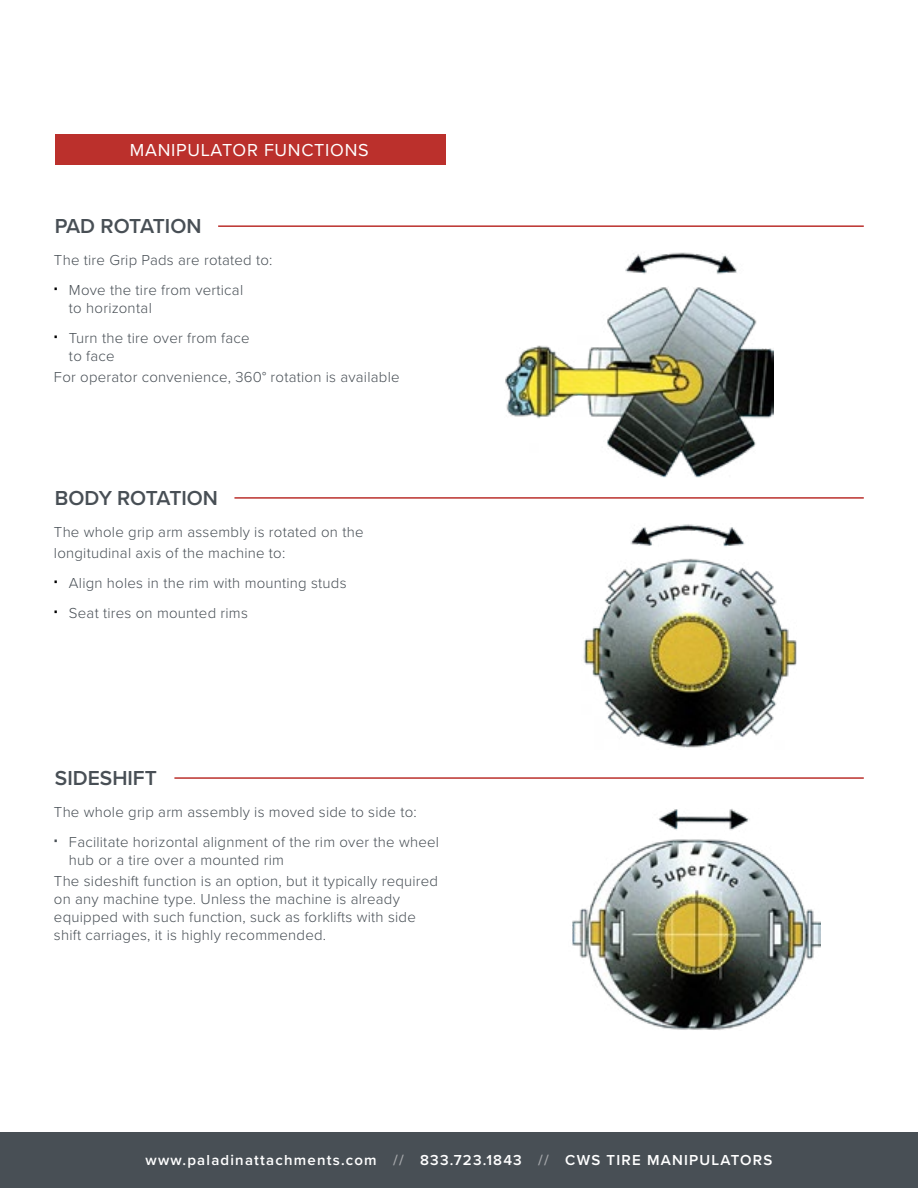
<style>
.page{position:relative;width:918px;height:1188px;background:#fff}
.page>*{position:absolute;margin:0;border:0;box-sizing:border-box;transform-origin:0 0}
.t1{font:600 21px "Proxima Nova";color:#484f55}
.t2{font:18px "Proxima Nova";letter-spacing:.04em;color:#fff}
.t3{font:300 15px/30px "Proxima Nova";letter-spacing:.015em;color:#484f55}
.t4{font:600 15px "Proxima Nova";letter-spacing:.08em;color:#fff}
.s1{font-family:"Aktiv Grotesk";font-weight:700;font-size:16.5px;color:#000}
.s2{font-family:"Aktiv Grotesk";font-weight:700;font-size:16.5px}
.s3{color:#a5a7aa}
</style>
<div class="page">
<div style="left:0;top:1132px;width:918px;height:56px;background:#484f55"></div>
<div style="left:55px;top:135px;width:391px;height:30px;background:#bb302c"></div>
<img style="left:505px;top:252px;width:269px;height:226px">
<img style="left:583px;top:524px;width:213px;height:224px">
<hr style="left:218px;top:225px;width:646px;height:2px;background:#bb302c">
<hr style="left:234px;top:497px;width:630px;height:2px;background:#bb302c">
<hr style="left:174px;top:777px;width:690px;height:2px;background:#bb302c">
<img style="left:572px;top:809px;width:248px;height:221px">
<p class="t2" style="left:130px;top:137px;width:241px">MANIPULATOR FUNCTIONS</p>
<h1 class="t1" style="left:55px;top:211px;width:148px">PAD ROTATION</h1>
<p class="t3" style="left:54px;top:245px;width:220px">The tire Grip Pads are rotated to: <span class="s1">∙</span> Move the tire from vertical</p>
<p class="t3" style="left:54px;top:293px;width:197px;text-indent:15px">to horizontal<br><span class="s1">∙</span> Turn the tire over from face</p>
<p class="t3" style="left:54px;top:345px;width:347px;line-height:21px;text-indent:15px">to face<br>For operator convenience, 360° rotation is available</p>
<h1 class="t1" style="left:55px;top:482px;width:165px">BODY ROTATION</h1>
<p class="t3" style="left:54px;top:521px;width:311px;line-height:21px">The whole grip arm assembly is rotated on the longitudinal axis of the machine to:</p>
<p class="t3" style="left:54px;top:567px;width:294px"><span class="s1">∙</span> Align holes in the rim with mounting studs <span class="s1">∙</span> Seat tires on mounted rims</p>
<h1 class="t1" style="left:55px;top:763px;width:103px">SIDESHIFT</h1>
<p class="t3" style="left:54px;top:796px;width:387px">The whole grip arm assembly is moved side to side to:<br><span class="s2">∙</span> Facilitate horizontal alignment of the rim over the wheel</p>
<p class="t3" style="left:54px;top:849px;width:386px;line-height:21px;text-indent:15px">hub or a tire over a mounted rim<br>The sideshift function is an option, but it typically required</p>
<p class="t3" style="left:54px;top:889px;width:363px;line-height:18px">on any machine type. Unless the machine is already equipped with such function, suck as forklifts with side shift carriages, it is highly recommended.</p>
<p class="t4" style="left:146px;top:1149px;width:628px">www.paladinattachments.com <span class="s3">//</span> 833.723.1843 <span class="s3">//</span> CWS TIRE MANIPULATORS</p>
</div>
